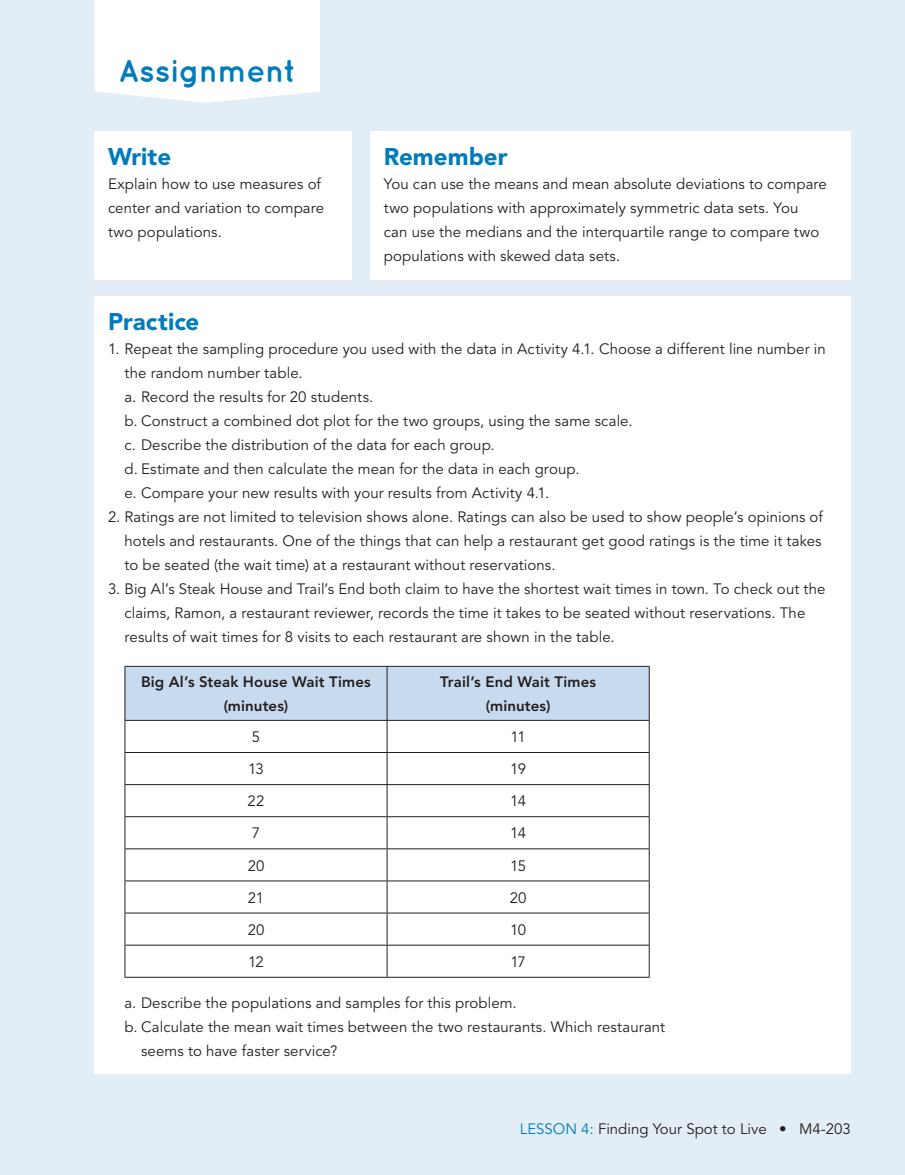
<style>
.page{position:relative;width:905px;height:1175px;background:#fff}
.page>*{position:absolute;margin:0;border:0;box-sizing:border-box;transform-origin:0 0}
.t1{font:700 31.5px "Quicksand";letter-spacing:-.02em;color:#007cbb}
.t2{font:900 24px "Avenir LT Std";color:#007cbb}
.t3{font:15px/24px "Avenir LT Std";letter-spacing:.005em;color:#231f20}
.t4{font:800 15px/24px "Avenir LT Std";letter-spacing:.01em;color:#231f20;text-align:center}
.s1{color:#007cbb}
</style>
<div class="page">
<div style="left:0;top:0;width:904px;height:1174px;background:#e3edf6"></div>
<div style="left:94px;top:0;width:226px;height:103px;background:#fff"></div>
<div style="left:94px;top:296px;width:756px;height:777px;background:#fff"></div>
<div style="left:125px;top:667px;width:524px;height:53px;background:#c8daee"></div>
<hr style="left:387px;top:666px;width:1px;height:54px;background:#231f20">
<hr style="left:124px;top:720px;width:525px;height:1px;background:#231f20">
<hr style="left:387px;top:720px;width:1px;height:32px;background:#231f20">
<hr style="left:124px;top:752px;width:525px;height:1px;background:#231f20">
<hr style="left:387px;top:753px;width:1px;height:31px;background:#231f20">
<hr style="left:124px;top:784px;width:525px;height:1px;background:#231f20">
<hr style="left:387px;top:785px;width:1px;height:31px;background:#231f20">
<hr style="left:124px;top:816px;width:525px;height:1px;background:#231f20">
<hr style="left:387px;top:817px;width:1px;height:31px;background:#231f20">
<hr style="left:124px;top:848px;width:525px;height:1px;background:#231f20">
<hr style="left:387px;top:849px;width:1px;height:31px;background:#231f20">
<hr style="left:124px;top:880px;width:525px;height:1px;background:#231f20">
<hr style="left:387px;top:881px;width:1px;height:31px;background:#231f20">
<hr style="left:124px;top:912px;width:525px;height:1px;background:#231f20">
<hr style="left:387px;top:913px;width:1px;height:31px;background:#231f20">
<hr style="left:124px;top:944px;width:525px;height:1px;background:#231f20">
<hr style="left:387px;top:945px;width:1px;height:31px;background:#231f20">
<hr style="left:124px;top:666px;width:263px;height:1px;background:#231f20">
<hr style="left:124px;top:666px;width:1px;height:54px;background:#231f20">
<hr style="left:387px;top:666px;width:262px;height:1px;background:#231f20">
<hr style="left:649px;top:666px;width:1px;height:54px;background:#231f20">
<hr style="left:125px;top:720px;width:1px;height:32px;background:#231f20">
<hr style="left:649px;top:720px;width:1px;height:32px;background:#231f20">
<hr style="left:125px;top:753px;width:1px;height:31px;background:#231f20">
<hr style="left:649px;top:753px;width:1px;height:31px;background:#231f20">
<hr style="left:125px;top:785px;width:1px;height:31px;background:#231f20">
<hr style="left:649px;top:785px;width:1px;height:31px;background:#231f20">
<hr style="left:125px;top:817px;width:1px;height:31px;background:#231f20">
<hr style="left:649px;top:817px;width:1px;height:31px;background:#231f20">
<hr style="left:125px;top:849px;width:1px;height:31px;background:#231f20">
<hr style="left:649px;top:849px;width:1px;height:31px;background:#231f20">
<hr style="left:125px;top:881px;width:1px;height:31px;background:#231f20">
<hr style="left:649px;top:881px;width:1px;height:31px;background:#231f20">
<hr style="left:125px;top:913px;width:1px;height:31px;background:#231f20">
<hr style="left:649px;top:913px;width:1px;height:31px;background:#231f20">
<hr style="left:125px;top:945px;width:1px;height:31px;background:#231f20">
<hr style="left:649px;top:945px;width:1px;height:31px;background:#231f20">
<hr style="left:125px;top:976px;width:524px;height:1px;background:#231f20">
<div style="left:94px;top:131px;width:258px;height:148px;background:#fff"></div>
<div style="left:370px;top:131px;width:480px;height:148px;background:#fff"></div>
<h1 class="t1" style="left:119px;top:60px;width:179px">Assignment</h1>
<h2 class="t2" style="left:108px;top:147px;width:65px">Write</h2>
<p class="t3" style="left:108px;top:173px;width:217px">Explain how to use measures of center and variation to compare two populations.</p>
<h2 class="t2" style="left:384px;top:147px;width:125px">Remember</h2>
<p class="t3" style="left:384px;top:173px;width:444px">You can use the means and mean absolute deviations to compare two populations with approximately symmetric data sets. You<br>can use the medians and the interquartile range to compare two populations with skewed data sets.</p>
<h2 class="t2" style="left:108px;top:311px;width:93px">Practice</h2>
<p class="t3" style="left:124px;top:338px;width:702px;text-indent:-16px">1. Repeat the sampling procedure you used with the data in Activity 4.1. Choose a different line number in the random number table.<br>a. Record the results for 20 students.<br>b. Construct a combined dot plot for the two groups, using the same scale.<br>c. Describe the distribution of the data for each group.<br>d. Estimate and then calculate the mean for the data in each group.<br>e. Compare your new results with your results from Activity 4.1.</p>
<p class="t3" style="left:124px;top:506px;width:700px;text-align:justify;text-indent:-16px">2. Ratings are not limited to television shows alone. Ratings can also be used to show people’s opinions of hotels and restaurants. One of the things that can help a restaurant get good ratings is the time it takes to be seated (the wait time) at a restaurant without reservations.</p>
<p class="t3" style="left:124px;top:578px;width:702px;text-indent:-16px">3. Big Al’s Steak House and Trail’s End both claim to have the shortest wait times in town. To check out the claims, Ramon, a restaurant reviewer, records the time it takes to be seated without reservations. The results of wait times for 8 visits to each restaurant are shown in the table.</p>
<p class="t4" style="left:141px;top:671px;width:231px">Big Al’s Steak House Wait Times (minutes)</p>
<p class="t4" style="left:440px;top:671px;width:157px">Trail’s End Wait Times (minutes)</p>
<p class="t3" style="left:252px;top:726px;width:10px">5</p>
<p class="t3" style="left:510px;top:726px;width:17px">11</p>
<p class="t3" style="left:248px;top:758px;width:17px">13</p>
<p class="t3" style="left:510px;top:758px;width:17px">19</p>
<p class="t3" style="left:248px;top:790px;width:18px">22</p>
<p class="t3" style="left:510px;top:790px;width:17px">14</p>
<p class="t3" style="left:252px;top:822px;width:10px">7</p>
<p class="t3" style="left:510px;top:822px;width:17px">14</p>
<p class="t3" style="left:248px;top:854px;width:18px">20</p>
<p class="t3" style="left:510px;top:854px;width:17px">15</p>
<p class="t3" style="left:248px;top:886px;width:18px">21</p>
<p class="t3" style="left:510px;top:886px;width:18px">20</p>
<p class="t3" style="left:248px;top:918px;width:18px">20</p>
<p class="t3" style="left:510px;top:918px;width:18px">10</p>
<p class="t3" style="left:248px;top:950px;width:17px">12</p>
<p class="t3" style="left:510px;top:950px;width:17px">17</p>
<p class="t3" style="left:125px;top:991px;width:394px">a. Describe the populations and samples for this problem.</p>
<p class="t3" style="left:125px;top:1015px;width:542px">b. Calculate the mean wait times between the two restaurants. Which restaurant</p>
<p class="t3" style="left:141px;top:1039px;width:198px">seems to have faster service?</p>
<p class="t3" style="left:520px;top:1118px;width:332px"><span class="s1">LESSON 4:</span> Finding Your Spot to Live • M4-203</p>
</div>
